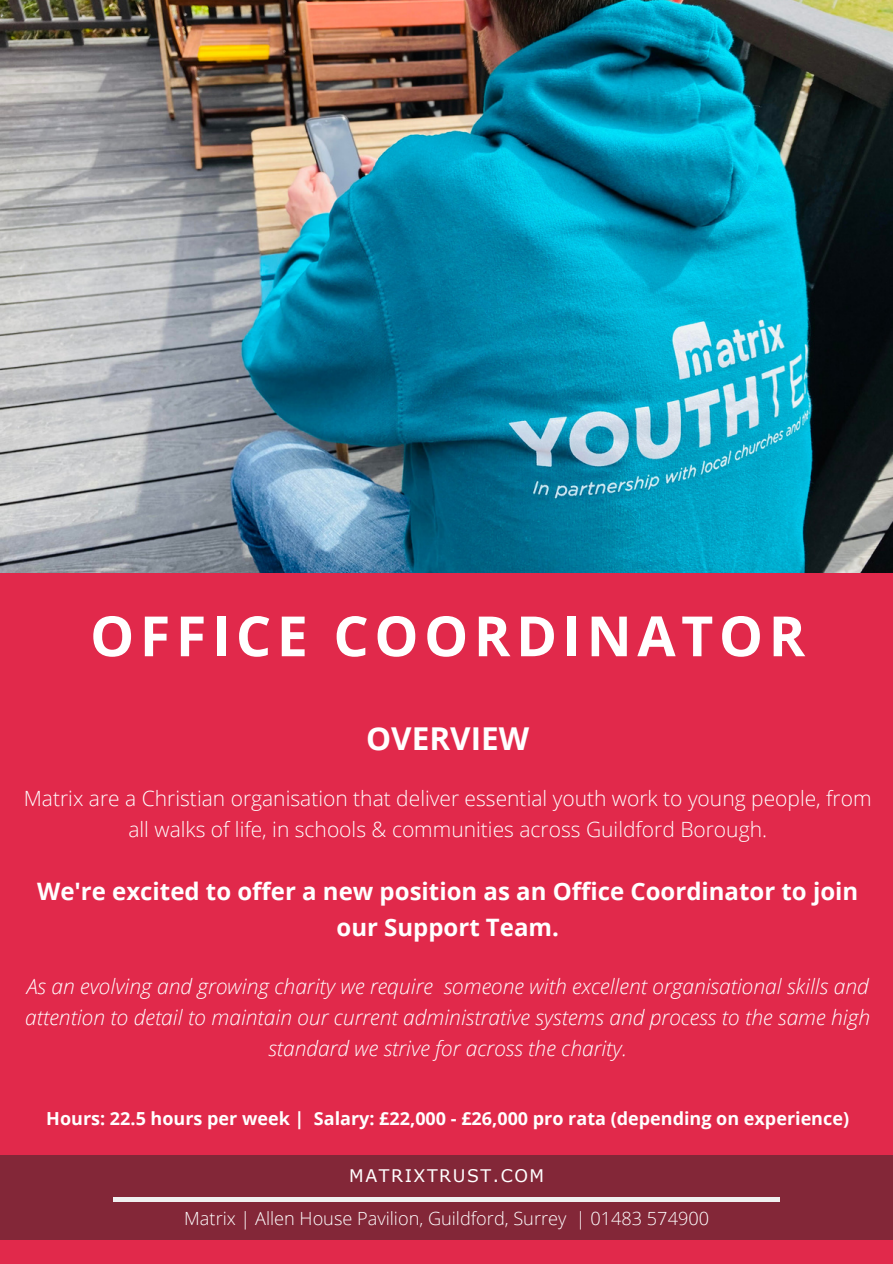
<style>
.page{position:relative;width:893px;height:1264px;background:#fff}
.page>*{position:absolute;margin:0;border:0;box-sizing:border-box;transform-origin:0 0}
.t1{font:700 55.5px "Open Sans";letter-spacing:.1em;color:#fff}
.t2{font:700 31.5px "Open Sans";color:#fff}
.t3{font:700 24px/35.8px "Open Sans";color:#fff;text-align:center}
.t4{font:italic 300 21px/30.6px "Open Sans";color:#fff;text-align:center}
.t5{font:300 21px/30.6px "Open Sans";color:#fff;text-align:center}
.t6{font:300 18.15px "Open Sans";color:#fff}
.t7{font:700 18px "Open Sans";color:#fff}
.t8{font:17.4px "Verdana";letter-spacing:.09em;color:#fff}
</style>
<div class="page">
<div style="left:0;top:0;width:892px;height:1263px;background:#e1294b"></div>
<img style="left:0;top:0;width:892px;height:573px">
<div style="left:0;top:1155px;width:892px;height:84px;background:#832738"></div>
<hr style="left:113px;top:1197px;width:666px;height:4px;background:#f0f0f0">
<h5 class="t1" style="left:90px;top:597px;width:716px">OFFICE COORDINATOR</h5>
<h1 class="t2" style="left:366px;top:716px;width:164px">OVERVIEW</h1>
<h2 class="t5" style="left:24px;top:782px;width:849px">Matrix are a Christian organisation that deliver essential youth work to young people, from all walks of life, in schools &amp; communities across Guildford Borough.</h2>
<h4 class="t3" style="left:37px;top:872px;width:822px">We're excited to offer a new position as an Office Coordinator to join our Support Team.</h4>
<h3 class="t4" style="left:25px;top:971px;width:846px">As an evolving and growing charity we require someone with excellent organisational skills and attention to detail to maintain our current administrative systems and process to the same high standard we strive for across the charity.</h3>
<h4 class="t7" style="left:46px;top:1105px;width:804px">Hours: 22.5 hours per week | Salary: £22,000 - £26,000 pro rata (depending on experience)</h4>
<p class="t8" style="left:349px;top:1164px;width:196px">MATRIXTRUST.COM</p>
<h6 class="t6" style="left:184px;top:1205px;width:526px">Matrix | Allen House Pavilion, Guildford, Surrey | 01483 574900</h6>
</div>
